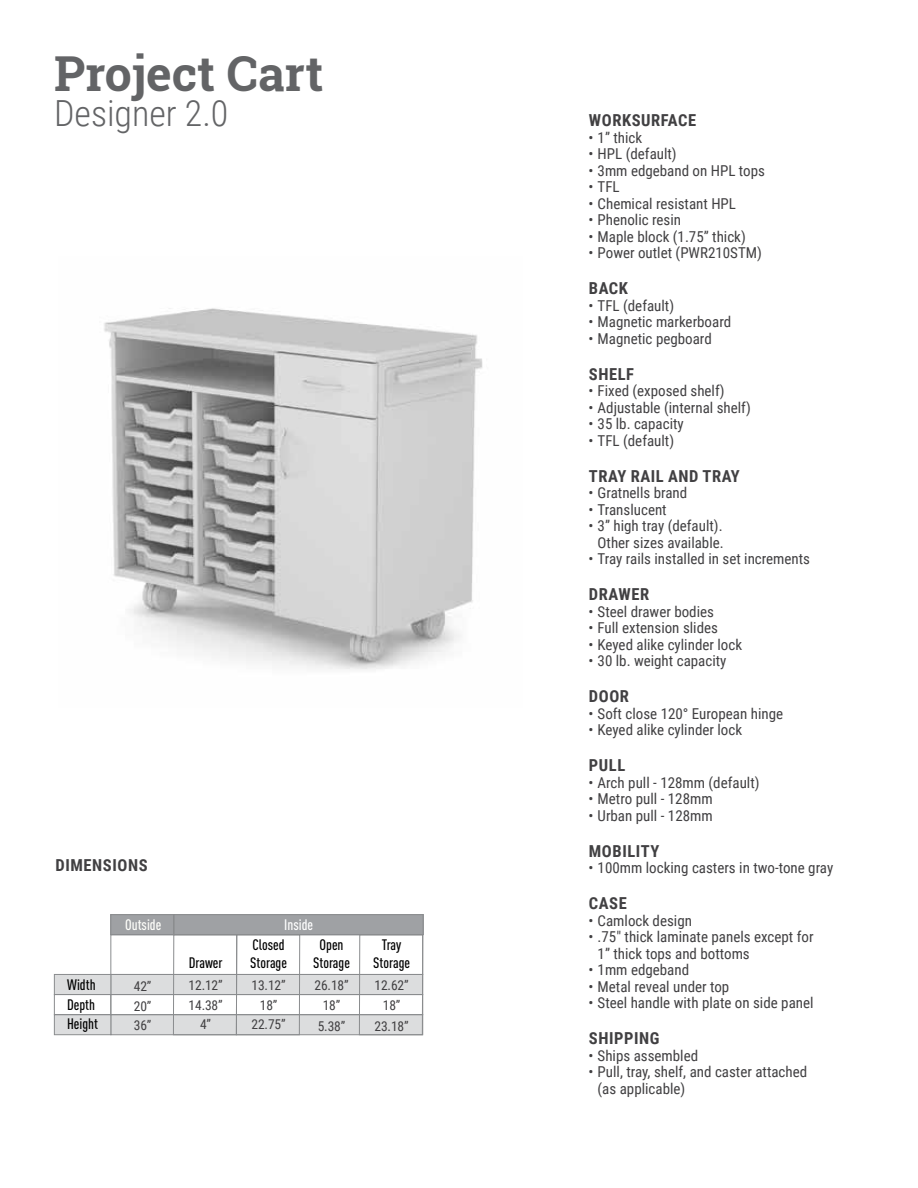
<style>
.page{position:relative;width:918px;height:1188px;background:#fff}
.page>*{position:absolute;margin:0;border:0;box-sizing:border-box;transform-origin:0 0}
.t1{font:700 48.15px "Roboto Slab";color:#636466}
.t2{font:300 36px "Roboto Condensed";color:#636466}
.t3{font:700 16.5px "Roboto Condensed";letter-spacing:.035em;color:#414042}
.t4{font:15px/16.5px "Roboto Condensed";color:#414042}
.t5{font:500 condensed 15px/18px "DINOT";color:#000;text-align:center}
.t6{font:500 condensed 15px "DINOT";color:#fffffb}
.t7{font:500 condensed 15px "DINOT";color:#fff}
.t8{font:13.5px/19.5px "Roboto Condensed";letter-spacing:-.01em;color:#414042;text-align:center}
</style>
<div class="page">
<img style="left:104px;top:308px;width:379px;height:362px">
<div style="left:110px;top:914px;width:313px;height:21px;background:#9fa1a4"></div>
<div style="left:110px;top:974px;width:313px;height:21px;background:#dcddde"></div>
<div style="left:110px;top:1014px;width:313px;height:21px;background:#dcddde;border:1px solid #8a8c8e"></div>
<div style="left:236px;top:934px;width:64px;height:101px;border:1px solid #8a8c8e"></div>
<div style="left:54px;top:1014px;width:57px;height:21px;background:#dcddde;border:1px solid #8a8c8e"></div>
<div style="left:110px;top:994px;width:313px;height:21px;border:1px solid #8a8c8e"></div>
<div style="left:173px;top:934px;width:64px;height:101px;border:1px solid #8a8c8e"></div>
<div style="left:110px;top:934px;width:313px;height:41px;border:1px solid #8a8c8e"></div>
<div style="left:54px;top:974px;width:57px;height:21px;background:#dcddde;border:1px solid #8a8c8e"></div>
<div style="left:54px;top:994px;width:57px;height:21px;border:1px solid #8a8c8e"></div>
<div style="left:173px;top:914px;width:250px;height:21px;border:1px solid #8a8c8e"></div>
<div style="left:110px;top:914px;width:64px;height:21px;border:1px solid #8a8c8e"></div>
<div style="left:359px;top:934px;width:64px;height:101px;border:1px solid #8a8c8e"></div>
<h1 class="t1" style="left:54px;top:41px;width:271px">Project Cart</h1>
<h2 class="t2" style="left:54px;top:88px;width:176px">Designer 2.0</h2>
<p class="t3" style="left:56px;top:854px;width:94px">DIMENSIONS</p>
<p class="t6" style="left:125px;top:915px;width:38px">Outside</p>
<p class="t7" style="left:284px;top:916px;width:30px">Inside</p>
<p class="t5" style="left:250px;top:935px;width:38px;text-align:left">Closed<br>Storage</p>
<p class="t8" style="left:252px;top:975px;width:36px">13.12”<br>18”</p>
<p class="t5" style="left:189px;top:953px;width:35px">Drawer</p>
<p class="t8" style="left:189px;top:975px;width:36px">12.12”<br>14.38”<br>4”</p>
<p class="t5" style="left:67px;top:976px;width:30px">Width</p>
<p class="t8" style="left:134px;top:976px;width:19px;text-align:justify">42” 20” 36”</p>
<p class="t5" style="left:67px;top:996px;width:29px">Depth</p>
<p class="t5" style="left:67px;top:1015px;width:33px">Height</p>
<p class="t8" style="left:252px;top:1014px;width:36px">22.75”</p>
<p class="t5" style="left:313px;top:935px;width:38px">Open<br>Storage</p>
<p class="t8" style="left:315px;top:975px;width:36px">26.18”<br>18”</p>
<p class="t8" style="left:318px;top:1016px;width:29px">5.38”</p>
<p class="t5" style="left:373px;top:935px;width:38px">Tray<br>Storage</p>
<p class="t8" style="left:375px;top:975px;width:36px">12.62”<br>18”</p>
<p class="t8" style="left:375px;top:1016px;width:36px">23.18”</p>
<p class="t3" style="left:589px;top:109px;width:109px">WORKSURFACE</p>
<p class="t4" style="left:589px;top:129px;width:55px">• 1” thick</p>
<p class="t4" style="left:589px;top:145px;width:90px">• HPL (default)</p>
<p class="t4" style="left:589px;top:162px;width:178px">• 3mm edgeband on HPL tops</p>
<p class="t4" style="left:589px;top:178px;width:33px">• TFL</p>
<p class="t4" style="left:589px;top:195px;width:149px">• Chemical resistant HPL</p>
<p class="t4" style="left:589px;top:211px;width:94px">• Phenolic resin</p>
<p class="t4" style="left:589px;top:228px;width:159px">• Maple block (1.75” thick)</p>
<p class="t4" style="left:589px;top:244px;width:175px">• Power outlet (PWR210STM)</p>
<p class="t3" style="left:589px;top:277px;width:41px">BACK</p>
<p class="t4" style="left:589px;top:297px;width:87px">• TFL (default)</p>
<p class="t4" style="left:589px;top:313px;width:144px">• Magnetic markerboard</p>
<p class="t4" style="left:589px;top:330px;width:125px">• Magnetic pegboard</p>
<p class="t3" style="left:589px;top:362px;width:47px">SHELF</p>
<p class="t4" style="left:589px;top:382px;width:138px">• Fixed (exposed shelf)</p>
<p class="t4" style="left:589px;top:399px;width:164px">• Adjustable (internal shelf)</p>
<p class="t4" style="left:589px;top:415px;width:97px">• 35 lb. capacity</p>
<p class="t4" style="left:589px;top:432px;width:87px">• TFL (default)</p>
<p class="t3" style="left:589px;top:464px;width:153px">TRAY RAIL AND TRAY</p>
<p class="t4" style="left:589px;top:484px;width:100px">• Gratnells brand</p>
<p class="t4" style="left:589px;top:501px;width:80px">• Translucent</p>
<p class="t4" style="left:589px;top:517px;width:137px;text-align:right">• 3” high tray (default).<br>Other sizes available.</p>
<p class="t4" style="left:589px;top:550px;width:223px">• Tray rails installed in set increments</p>
<p class="t3" style="left:589px;top:583px;width:62px">DRAWER</p>
<p class="t4" style="left:589px;top:603px;width:127px">• Steel drawer bodies</p>
<p class="t4" style="left:589px;top:619px;width:131px">• Full extension slides</p>
<p class="t4" style="left:589px;top:636px;width:155px">• Keyed alike cylinder lock</p>
<p class="t4" style="left:589px;top:652px;width:139px">• 30 lb. weight capacity</p>
<p class="t3" style="left:589px;top:685px;width:42px">DOOR</p>
<p class="t4" style="left:589px;top:705px;width:196px">• Soft close 120° European hinge</p>
<p class="t4" style="left:589px;top:721px;width:155px">• Keyed alike cylinder lock</p>
<p class="t3" style="left:589px;top:754px;width:38px">PULL</p>
<p class="t4" style="left:589px;top:774px;width:172px">• Arch pull - 128mm (default)</p>
<p class="t4" style="left:589px;top:790px;width:126px">• Metro pull - 128mm</p>
<p class="t4" style="left:589px;top:807px;width:126px">• Urban pull - 128mm</p>
<p class="t3" style="left:589px;top:839px;width:72px">MOBILITY</p>
<p class="t4" style="left:589px;top:859px;width:246px">• 100mm locking casters in two-tone gray</p>
<p class="t3" style="left:589px;top:892px;width:39px">CASE</p>
<p class="t4" style="left:589px;top:912px;width:105px">• Camlock design</p>
<p class="t4" style="left:598px;top:928px;width:217px;text-indent:-9px">• .75" thick laminate panels except for<br>1” thick tops and bottoms</p>
<p class="t4" style="left:589px;top:961px;width:102px">• 1mm edgeband</p>
<p class="t4" style="left:589px;top:978px;width:142px">• Metal reveal under top</p>
<p class="t4" style="left:589px;top:994px;width:226px">• Steel handle with plate on side panel</p>
<p class="t3" style="left:589px;top:1027px;width:72px">SHIPPING</p>
<p class="t4" style="left:589px;top:1047px;width:111px">• Ships assembled</p>
<p class="t4" style="left:598px;top:1063px;width:211px;text-indent:-9px">• Pull, tray, shelf, and caster attached (as applicable)</p>
</div>
